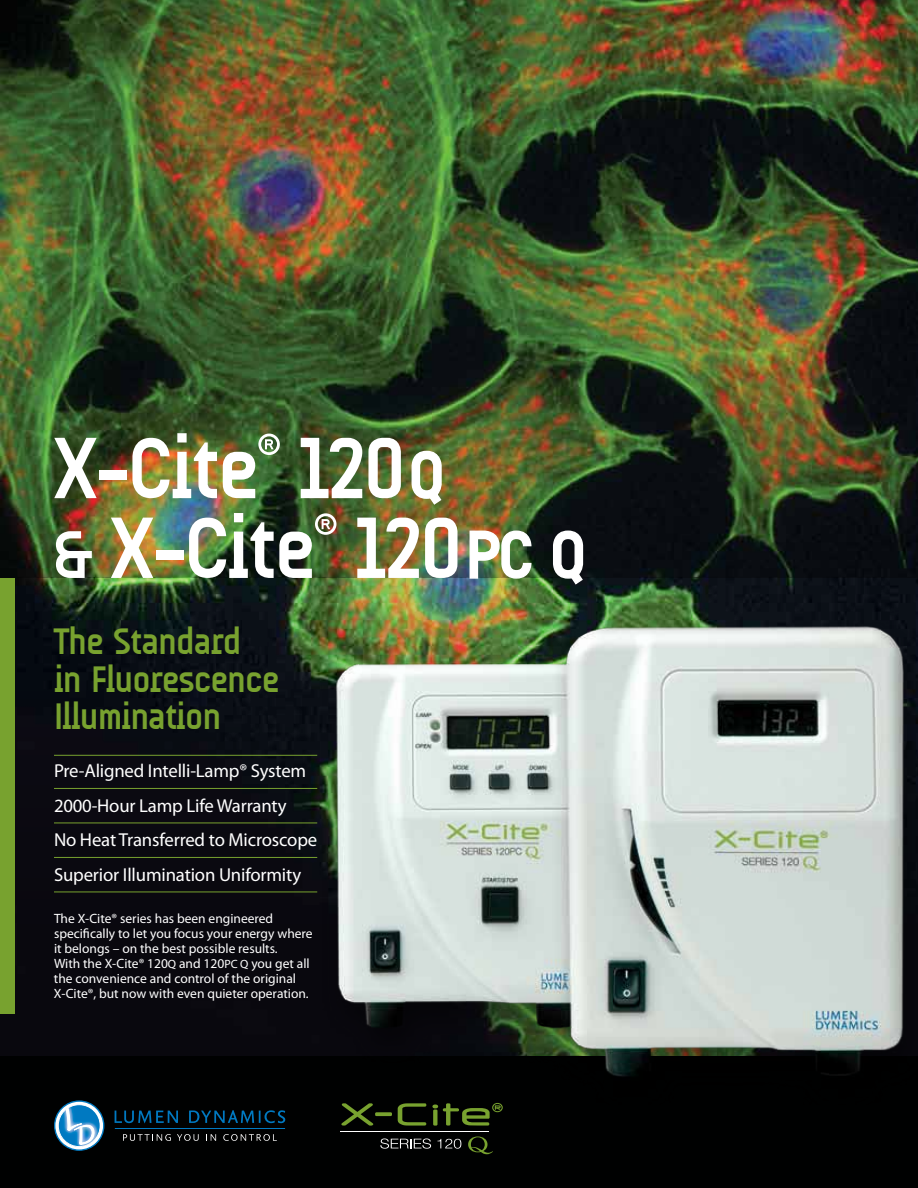
<style>
.page{position:relative;width:918px;height:1188px;background:#fff}
.page>*{position:absolute;margin:0;border:0;box-sizing:border-box;transform-origin:0 0}
.t1{font:700 88.35px/79.8px "A Udimat";letter-spacing:-.025em;color:#fff}
.t2{font:700 37.5px/37.5px "A Udimat";letter-spacing:-.025em;color:#78a22f}
.t3{font:18.75px/34.5px "Myriad Pro";letter-spacing:-.01em;color:#fff}
.t4{font:13.5px/15px "Myriad Pro";color:#fff}
.s1{font-size:68.4px}
.s2{font-size:12px}
</style>
<div class="page">
<img style="left:0;top:0;width:918px;height:1057px">
<svg style="left:15px;top:578px;width:903px;height:436px;background:#0f1415"></svg>
<div style="left:0;top:578px;width:15px;height:436px;background:#78a22f"></div>
<div style="left:0;top:1057px;width:918px;height:131px;background:#000101"></div>
<hr style="left:54px;top:755px;width:263px;height:1px;background:#78a22f">
<hr style="left:54px;top:788px;width:263px;height:1px;background:#78a22f">
<hr style="left:54px;top:823px;width:263px;height:1px;background:#78a22f">
<hr style="left:54px;top:857px;width:263px;height:1px;background:#78a22f">
<hr style="left:54px;top:892px;width:263px;height:1px;background:#78a22f">
<svg style="left:411px;top:450px;width:31px;height:56px;background:#898c53"></svg>
<img style="left:469px;top:530px;width:63px;height:49px">
<svg style="left:552px;top:530px;width:32px;height:56px;background:#35393c"></svg>
<svg style="left:54px;top:1100px;width:50px;height:51px"></svg>
<div style="left:58px;top:1104px;width:42px;height:43px;border:1px solid #fff;border-radius:50%"></div>
<hr style="left:115px;top:1128px;width:170px;height:1px;background:#0079c1">
<svg style="left:123px;top:1134px;width:48px;height:7px"></svg>
<svg style="left:177px;top:1134px;width:22px;height:7px"></svg>
<svg style="left:206px;top:1134px;width:10px;height:7px"></svg>
<svg style="left:223px;top:1134px;width:54px;height:7px"></svg>
<svg style="left:115px;top:1110px;width:170px;height:13px"></svg>
<svg style="left:468px;top:1136px;width:25px;height:19px"></svg>
<svg style="left:341px;top:1104px;width:51px;height:22px"></svg>
<svg style="left:398px;top:1104px;width:28px;height:22px"></svg>
<svg style="left:432px;top:1104px;width:71px;height:22px"></svg>
<hr style="left:341px;top:1131px;width:148px;height:1px;background:#fff">
<svg style="left:380px;top:1138px;width:51px;height:11px"></svg>
<svg style="left:437px;top:1139px;width:24px;height:10px"></svg>
<img style="left:321px;top:598px;width:597px;height:506px">
<h1 class="t1" style="left:53px;top:428px;width:535px">X-Cite<sup>®</sup> 120<span class="s1">Q<br>&amp;</span> X-Cite<sup>®</sup> 120<span class="s1">PC Q</span></h1>
<h2 class="t2" style="left:54px;top:623px;width:227px">The Standard<br>in Fluorescence<br>Illumination</h2>
<h3 class="t3" style="left:54px;top:754px;width:265px">Pre-Aligned Intelli-Lamp® System 2000-Hour Lamp Life Warranty<br>No Heat Transferred to Microscope Superior Illumination Uniformity</h3>
<p class="t4" style="left:54px;top:911px;width:260px">The X-Cite® series has been engineered specifically to let you focus your energy where it belongs – on the best possible results.<br>With the X-Cite® 120<span class="s2">Q</span> and 120<span class="s2">PC Q</span> you get all the convenience and control of the original X-Cite®, but now with even quieter operation.</p>
</div>
